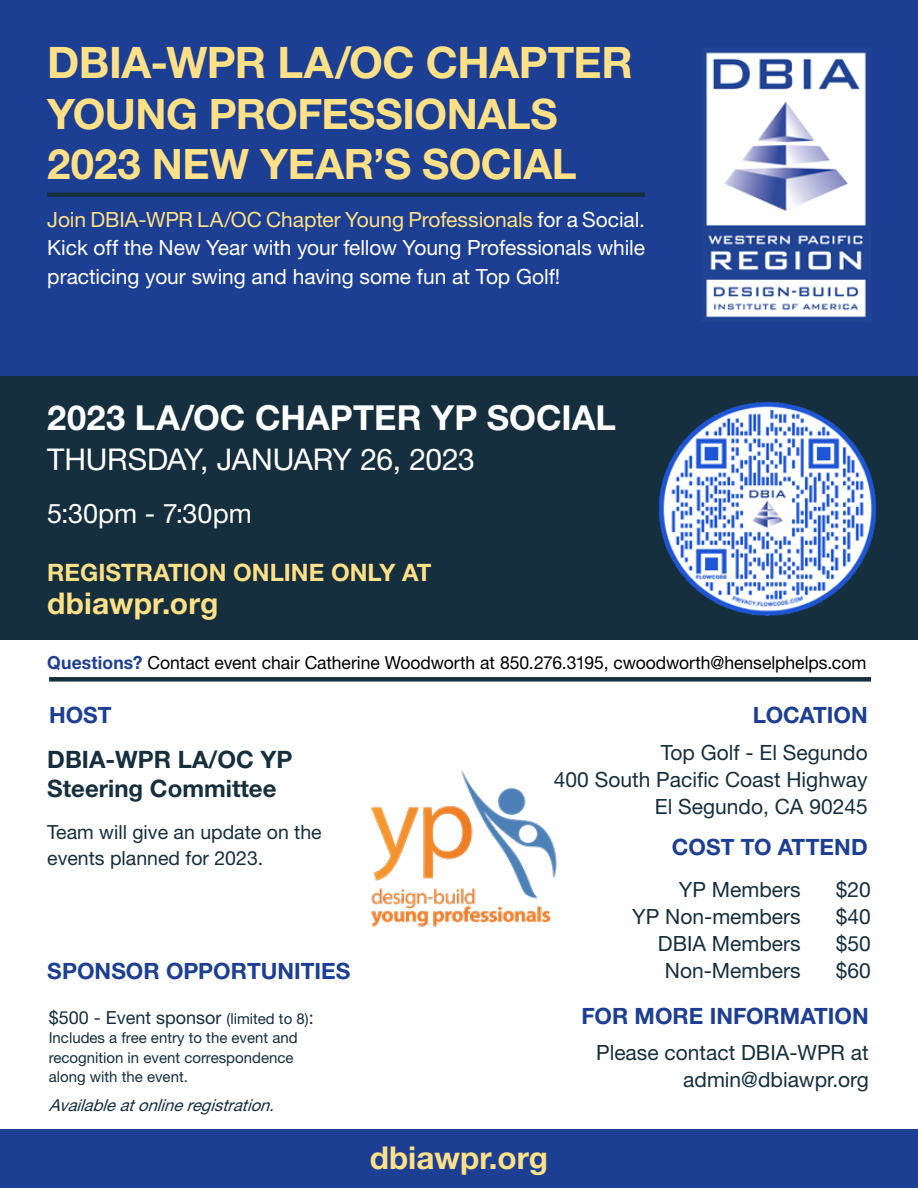
<style>
.page{position:relative;width:918px;height:1188px;background:#fff}
.page>*{position:absolute;margin:0;border:0;box-sizing:border-box;transform-origin:0 0}
.t1{font:700 43.5px "Helvetica Neue LT Std";letter-spacing:-.01em;color:#fee087}
.t2{font:700 42px/50.4px "Helvetica Neue LT Std";letter-spacing:-.01em;color:#fee087}
.t3{font:700 34.5px "Helvetica Neue LT Std";letter-spacing:.005em;color:#fff}
.t4{font:700 31.5px "Helvetica Neue LT Std";color:#fee086}
.t5{font:30px "Helvetica Neue LT Std";letter-spacing:-.005em;color:#fff}
.t6{font:700 30px "Helvetica Neue LT Std";letter-spacing:.005em;color:#fee087}
.t7{font:27px "Helvetica Neue LT Std";color:#fff}
.t8{font:700 24px/28.8px "Helvetica Neue LT Std";color:#152f3e}
.t9{font:700 24px "Helvetica Neue LT Std";color:#fee087}
.t10{font:700 22.5px "Helvetica Neue LT Std";color:#1c3f94}
.t11{font:21px/27px "Helvetica Neue LT Std";color:#152f3e;text-align:right}
.t12{font:21px/28.5px "Helvetica Neue LT Std";letter-spacing:-.005em;color:#fff;text-align:justify}
.t13{font:19.5px/25.5px "Helvetica Neue LT Std";color:#152f3e}
.t14{font:18px "Helvetica Neue LT Std";letter-spacing:-.005em;color:#000}
.t15{font:18px "Helvetica Neue LT Std";color:#142e3d}
.t16{font:italic 16.5px "Helvetica Neue LT Std";color:#142e3d}
.t17{font:15px/19.5px "Helvetica Neue LT Std";color:#142e3d}
.s1{color:#fee087}
.s2{font-weight:700;color:#1c3f94}
.s3{font-size:15px}
</style>
<div class="page">
<div style="left:0;top:0;width:918px;height:376px;background:#1c3f94"></div>
<div style="left:0;top:1129px;width:918px;height:59px;background:#1c3f94"></div>
<div style="left:0;top:376px;width:918px;height:263px;background:#152f3e"></div>
<div style="left:47px;top:192px;width:598px;height:5px;background:#152f3e"></div>
<img style="left:706px;top:52px;width:160px;height:266px">
<img style="left:658px;top:401px;width:219px;height:215px">
<img style="left:371px;top:770px;width:186px;height:157px">
<div style="left:49px;top:677px;width:822px;height:5px;background:#152f3e"></div>
<h1 class="t1" style="left:47px;top:36px;width:587px">DBIA-WPR LA/OC CHAPTER</h1>
<h2 class="t2" style="left:47px;top:88px;width:531px">YOUNG PROFESSIONALS<br>2023 NEW YEAR’S SOCIAL</h2>
<p class="t12" style="left:47px;top:205px;width:599px"><span class="s1">Join DBIA-WPR LA/OC Chapter Young Professionals</span> for a Social.<br>Kick off the New Year with your fellow Young Professionals while practicing your swing and having some fun at Top Golf!</p>
<h3 class="t3" style="left:47px;top:396px;width:570px">2023 LA/OC CHAPTER YP SOCIAL</h3>
<h3 class="t5" style="left:47px;top:442px;width:429px">THURSDAY, JANUARY 26, 2023</h3>
<p class="t7" style="left:47px;top:497px;width:206px">5:30pm - 7:30pm</p>
<p class="t9" style="left:47px;top:558px;width:386px">REGISTRATION ONLINE ONLY AT</p>
<h3 class="t6" style="left:47px;top:585px;width:173px">dbiawpr.org</h3>
<p class="t14" style="left:47px;top:652px;width:821px"><span class="s2">Questions?</span> Contact event chair Catherine Woodworth at 850.276.3195, cwoodworth@henselphelps.com</p>
<p class="t10" style="left:49px;top:701px;width:64px">HOST</p>
<p class="t8" style="left:47px;top:745px;width:247px">DBIA-WPR LA/OC YP<br>Steering Committee</p>
<p class="t13" style="left:47px;top:819px;width:276px">Team will give an update on the events planned for 2023.</p>
<p class="t10" style="left:753px;top:701px;width:116px">LOCATION</p>
<p class="t11" style="left:554px;top:738px;width:315px">Top Golf - El Segundo<br>400 South Pacific Coast Highway<br>El Segundo, CA 90245</p>
<p class="t10" style="left:672px;top:833px;width:197px">COST TO ATTEND</p>
<p class="t11" style="left:679px;top:875px;width:123px">YP Members</p>
<p class="t11" style="left:836px;top:875px;width:37px">$20</p>
<p class="t11" style="left:632px;top:902px;width:170px">YP Non-members</p>
<p class="t11" style="left:836px;top:902px;width:37px">$40</p>
<p class="t11" style="left:658px;top:929px;width:144px">DBIA Members</p>
<p class="t11" style="left:836px;top:929px;width:37px">$50</p>
<p class="t10" style="left:47px;top:957px;width:305px">SPONSOR OPPORTUNITIES</p>
<p class="t11" style="left:665px;top:956px;width:137px">Non-Members</p>
<p class="t11" style="left:836px;top:956px;width:37px">$60</p>
<p class="t15" style="left:49px;top:1007px;width:266px">$500 - Event sponsor <span class="s3">(limited to 8)</span>:</p>
<p class="t17" style="left:49px;top:1028px;width:250px">Includes a free entry to the event and recognition in event correspondence along with the event.</p>
<p class="t16" style="left:49px;top:1095px;width:233px">Availableatonlineregistration.</p>
<h3 class="t4" style="left:370px;top:1139px;width:180px">dbiawpr.org</h3>
<p class="t10" style="left:582px;top:1002px;width:289px">FOR MORE INFORMATION</p>
<p class="t11" style="left:596px;top:1039px;width:274px">Please contact DBIA-WPR at admin@dbiawpr.org</p>
</div>
